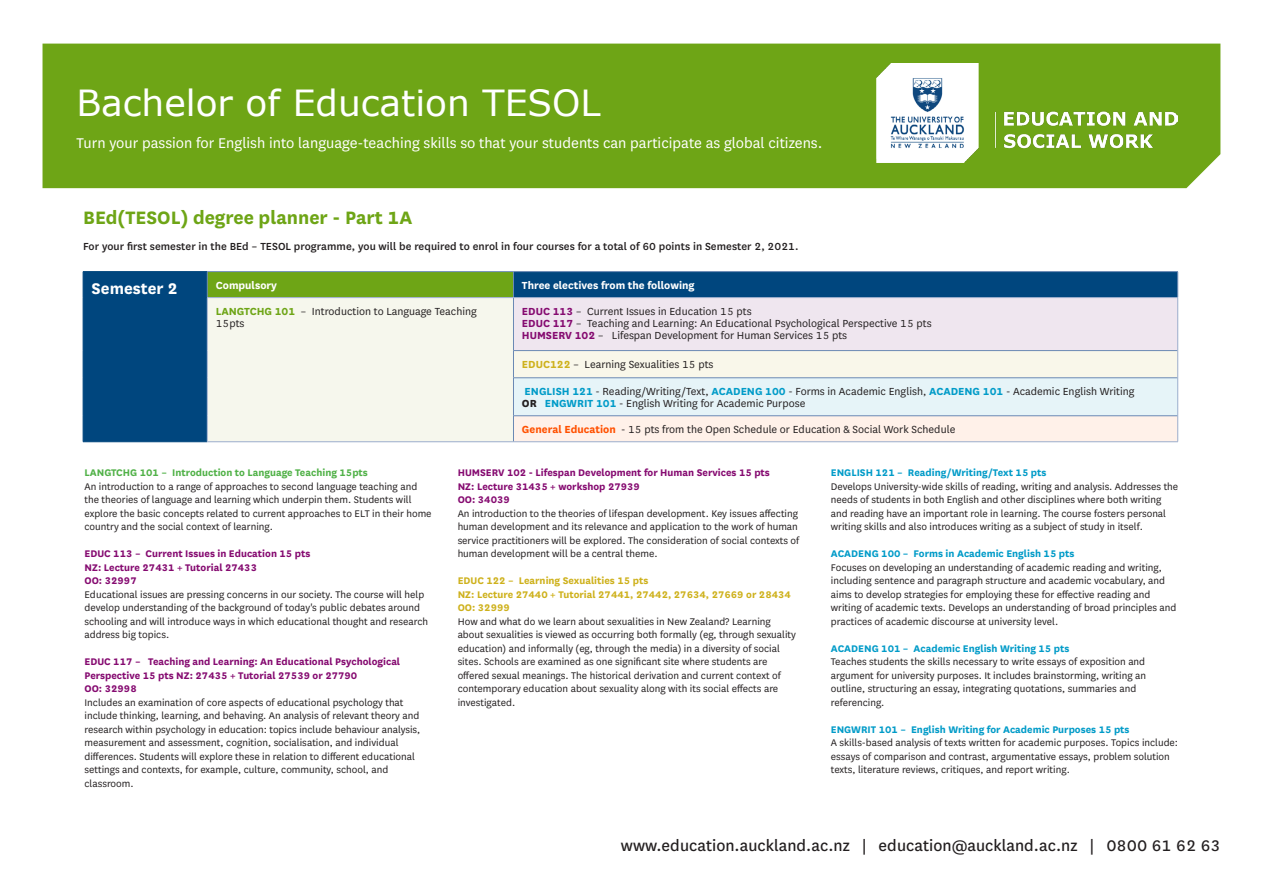
<style>
.page{position:relative;width:1263px;height:893px;background:#fff}
.page>*{position:absolute;margin:0;border:0;box-sizing:border-box;transform-origin:0 0}
.t1{font:36px "Verdana";color:#fff}
.t2{font:700 21px "National";color:#6ea516}
.t3{font:18px "National";color:#231f20}
.t4{font:700 18px "National";color:#fff}
.t5{font:16.5px "National";color:#fff}
.t6{font:12px/12px "National";color:#231f20}
.t7{font:500 12px "National";letter-spacing:.005em;color:#231f20}
.t8{font:700 12px "National";color:#fff}
.t9{font:11.25px/13.5px "National";color:#231f20}
.t10{font:700 11.25px/13.5px "National";color:#850a70}
.t11{font:700 11.25px "National";color:#009bc8}
.t12{font:700 11.25px/13.5px "National";color:#ceb11c}
.t13{font:700 11.25px "National";color:#50b147}
.s1{font-weight:700;color:#6ea516}
.s2{font-weight:700;color:#850a70}
.s3{font-weight:700;color:#ceb11c}
.s4{font-weight:700;color:#009bc8}
.s5{font-weight:800}
.s6{font-weight:700;color:#ff5000}
</style>
<div class="page">
<div style="left:84px;top:272px;width:1093px;height:169px;background:#00467e"></div>
<div style="left:207px;top:272px;width:306px;height:26px;background:#6ea516"></div>
<div style="left:207px;top:298px;width:306px;height:144px;background:#f6f7ed"></div>
<div style="left:513px;top:298px;width:665px;height:53px;background:#efe6ef"></div>
<div style="left:513px;top:351px;width:665px;height:27px;background:#f9f7ea"></div>
<div style="left:513px;top:378px;width:665px;height:38px;background:#e6f4f8"></div>
<div style="left:513px;top:416px;width:665px;height:26px;background:#fff1e9"></div>
<hr style="left:83px;top:271px;width:124px;height:1px;background:#00467e">
<svg style="left:83px;top:272px;width:1px;height:26px"></svg>
<hr style="left:83px;top:298px;width:1px;height:53px;background:#00467e">
<svg style="left:83px;top:351px;width:1px;height:27px"></svg>
<hr style="left:83px;top:378px;width:1px;height:38px;background:#00467e">
<svg style="left:83px;top:416px;width:1px;height:25px"></svg>
<hr style="left:83px;top:441px;width:124px;height:1px;background:#00467e">
<hr style="left:207px;top:271px;width:306px;height:1px;background:#6b89b4">
<svg style="left:207px;top:272px;width:1px;height:25px"></svg>
<hr style="left:513px;top:271px;width:665px;height:1px;background:#6b89b4">
<svg style="left:513px;top:272px;width:1px;height:25px"></svg>
<svg style="left:1177px;top:272px;width:1px;height:25px"></svg>
<hr style="left:513px;top:298px;width:1px;height:52px;background:#6b89b4">
<hr style="left:513px;top:350px;width:664px;height:1px;background:#6b89b4">
<svg style="left:513px;top:351px;width:1px;height:26px"></svg>
<hr style="left:513px;top:377px;width:664px;height:1px;background:#6b89b4">
<hr style="left:513px;top:378px;width:1px;height:38px;background:#6b89b4">
<hr style="left:513px;top:415px;width:664px;height:1px;background:#6b89b4">
<svg style="left:513px;top:416px;width:1px;height:25px"></svg>
<hr style="left:207px;top:297px;width:306px;height:1px;background:#9caecd">
<hr style="left:207px;top:298px;width:1px;height:53px;background:#9caecd">
<hr style="left:513px;top:297px;width:665px;height:1px;background:#9caecd">
<hr style="left:1177px;top:298px;width:1px;height:53px;background:#9caecd">
<svg style="left:207px;top:351px;width:1px;height:27px"></svg>
<svg style="left:1177px;top:351px;width:1px;height:27px"></svg>
<hr style="left:207px;top:378px;width:1px;height:38px;background:#9caecd">
<hr style="left:1177px;top:378px;width:1px;height:38px;background:#9caecd">
<svg style="left:207px;top:416px;width:1px;height:25px"></svg>
<svg style="left:1177px;top:416px;width:1px;height:25px"></svg>
<hr style="left:207px;top:441px;width:306px;height:1px;background:#9caecd">
<hr style="left:513px;top:441px;width:665px;height:1px;background:#9caecd">
<div style="left:43px;top:44px;width:1177px;height:144px;background:#6ea516"></div>
<img style="left:876px;top:64px;width:302px;height:98px">
<h1 class="t1" style="left:77px;top:78px;width:525px">Bachelor of Education TESOL</h1>
<h3 class="t5" style="left:77px;top:132px;width:747px">Turn your passion for English into language-teaching skills so that your students can participate as global citizens.</h3>
<h2 class="t2" style="left:83px;top:203px;width:331px">BEd(TESOL) degree planner - Part 1A</h2>
<p class="t7" style="left:83px;top:238px;width:717px">For your first semester in the BEd – TESOL programme, you will be required to enrol in four courses for a total of 60 points in Semester 2, 2021.</p>
<h3 class="t4" style="left:92px;top:275px;width:88px">Semester 2</h3>
<p class="t8" style="left:216px;top:277px;width:63px">Compulsory</p>
<p class="t8" style="left:522px;top:277px;width:174px">Three electives from the following</p>
<p class="t6" style="left:216px;top:305px;width:262px"><span class="s1">LANGTCHG 101</span> – Introduction to Language Teaching<br>15pts</p>
<p class="t6" style="left:522px;top:305px;width:411px"><span class="s2">EDUC 113</span> – Current Issues in Education 15 pts<br><span class="s2">EDUC 117</span> – Teaching and Learning: An Educational Psychological Perspective 15 pts<br><span class="s2">HUMSERV 102</span> – Lifespan Development for Human Services 15 pts</p>
<p class="t6" style="left:522px;top:358px;width:193px"><span class="s3">EDUC122</span> – Learning Sexualities 15 pts</p>
<p class="t6" style="left:522px;top:385px;width:614px"><span class="s4">ENGLISH 121</span> - Reading/Writing/Text, <span class="s4">ACADENG 100</span> - Forms in Academic English, <span class="s4">ACADENG 101</span> - Academic English Writing<br><span class="s5">OR</span> <span class="s4">ENGWRIT 101</span> - English Writing for Academic Purpose</p>
<p class="t6" style="left:522px;top:423px;width:435px"><span class="s6">General Education</span> - 15 pts from the Open Schedule or Education &amp; Social Work Schedule</p>
<p class="t13" style="left:85px;top:465px;width:285px">LANGTCHG 101 – Introduction to Language Teaching 15pts</p>
<p class="t9" style="left:85px;top:479px;width:349px">An introduction to a range of approaches to second language teaching and the theories of language and learning which underpin them. Students will explore the basic concepts related to current approaches to ELT in their home country and the social context of learning.</p>
<p class="t10" style="left:85px;top:546px;width:227px">EDUC 113 – Current Issues in Education 15 pts<br>NZ: Lecture 27431 + Tutorial 27433<br>OO: 32997</p>
<p class="t9" style="left:85px;top:587px;width:345px">Educational issues are pressing concerns in our society. The course will help develop understanding of the background of today's public debates around schooling and will introduce ways in which educational thought and research address big topics.</p>
<p class="t10" style="left:85px;top:654px;width:317px">EDUC 117 – Teaching and Learning: An Educational Psychological<br>Perspective 15 pts NZ: 27435 + Tutorial 27539 or 27790<br>OO: 32998</p>
<p class="t9" style="left:85px;top:695px;width:337px">Includes an examination of core aspects of educational psychology that include thinking, learning, and behaving. An analysis of relevant theory and research within psychology in education: topics include behaviour analysis, measurement and assessment, cognition, socialisation, and individual differences. Students will explore these in relation to different educational settings and contexts, for example, culture, community, school, and classroom.</p>
<p class="t10" style="left:458px;top:465px;width:314px">HUMSERV 102 - Lifespan Development for Human Services 15 pts<br>NZ: Lecture 31435 + workshop 27939<br>OO: 34039</p>
<p class="t9" style="left:458px;top:506px;width:343px">An introduction to the theories of lifespan development. Key issues affecting human development and its relevance and application to the work of human service practitioners will be explored. The consideration of social contexts of human development will be a central theme.</p>
<p class="t12" style="left:458px;top:573px;width:335px">EDUC 122 – Learning Sexualities 15 pts<br>NZ: Lecture 27440 + Tutorial 27441, 27442, 27634, 27669 or 28434<br>OO: 32999</p>
<p class="t9" style="left:458px;top:614px;width:340px">How and what do we learn about sexualities in New Zealand? Learning about sexualities is viewed as occurring both formally (eg, through sexuality education) and informally (eg, through the media) in a diversity of social sites. Schools are examined as one significant site where students are offered sexual meanings. The historical derivation and current context of contemporary education about sexuality along with its social effects are investigated.</p>
<p class="t11" style="left:831px;top:465px;width:217px">ENGLISH 121 – Reading/Writing/Text 15 pts</p>
<p class="t9" style="left:831px;top:479px;width:349px">Develops University-wide skills of reading, writing and analysis. Addresses the needs of students in both English and other disciplines where both writing and reading have an important role in learning. The course fosters personal writing skills and also introduces writing as a subject of study in itself.</p>
<p class="t11" style="left:831px;top:546px;width:245px">ACADENG 100 – Forms in Academic English 15 pts</p>
<p class="t9" style="left:831px;top:560px;width:347px">Focuses on developing an understanding of academic reading and writing, including sentence and paragraph structure and academic vocabulary, and aims to develop strategies for employing these for effective reading and writing of academic texts. Develops an understanding of broad principles and practices of academic discourse at university level.</p>
<p class="t11" style="left:831px;top:641px;width:240px">ACADENG 101 – Academic English Writing 15 pts</p>
<p class="t9" style="left:831px;top:655px;width:317px">Teaches students the skills necessary to write essays of exposition and argument for university purposes. It includes brainstorming, writing an outline, structuring an essay, integrating quotations, summaries and referencing.</p>
<p class="t11" style="left:831px;top:722px;width:300px">ENGWRIT 101 – English Writing for Academic Purposes 15 pts</p>
<p class="t9" style="left:831px;top:736px;width:349px">A skills-based analysis of texts written for academic purposes. Topics include: essays of comparison and contrast, argumentative essays, problem solution texts, literature reviews, critiques, and report writing.</p>
<h3 class="t3" style="left:621px;top:834px;width:601px">www.education.auckland.ac.nz | education@auckland.ac.nz | 0800 61 62 63</h3>
</div>
